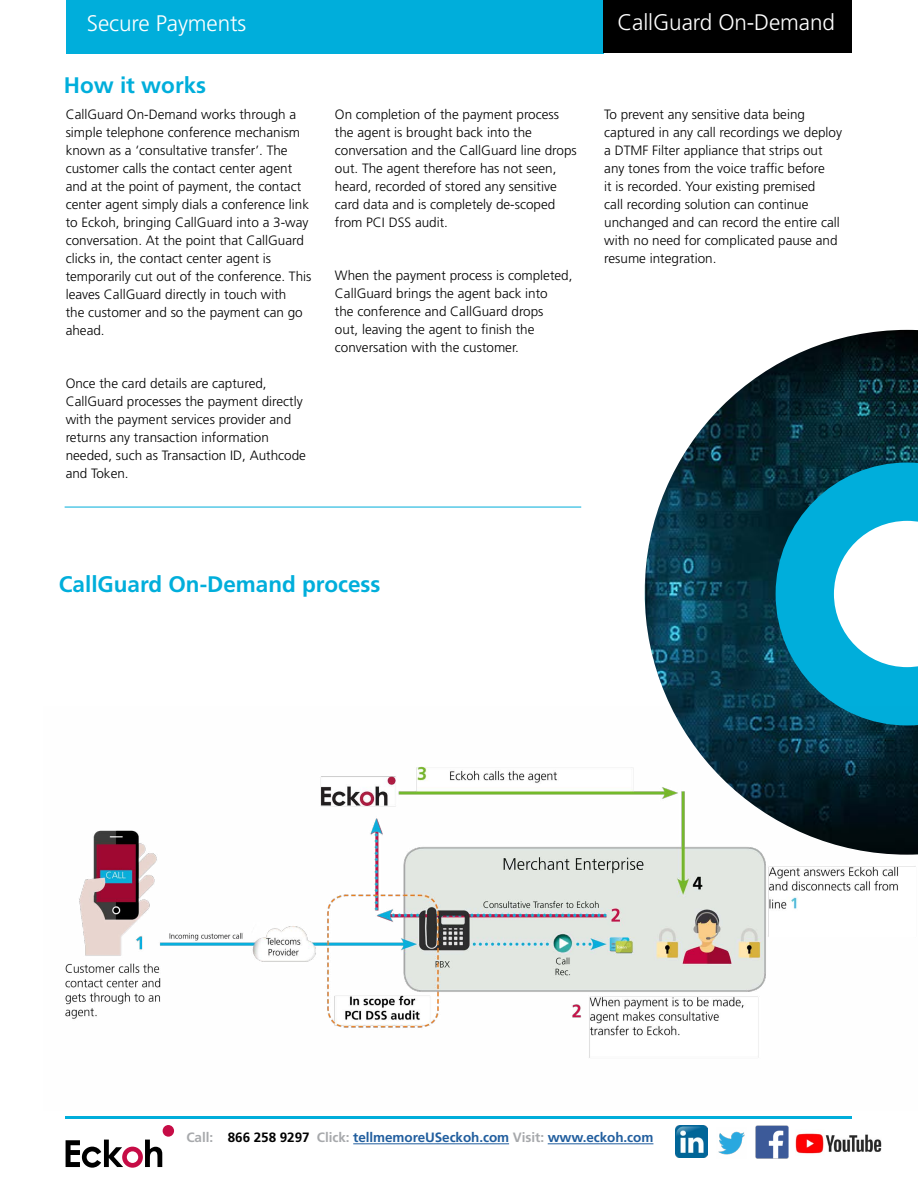
<style>
.page{position:relative;width:918px;height:1188px;background:#fff}
.page>*{position:absolute;margin:0;border:0;box-sizing:border-box;transform-origin:0 0}
.t1{font:700 22.5px "Frutiger LT Std";color:#00aedb}
.t2{font:300 22.5px "Frutiger LT Std";letter-spacing:-.005em;color:#fff}
.t3{font:300 13.5px/18px "Frutiger LT Std";color:#000}
.t4{font:700 13.5px "Frutiger LT Std";letter-spacing:-.005em;color:#215e9e}
.s1{color:#a7a9ac}
.s2{color:#000}
</style>
<div class="page">
<div style="left:66px;top:0;width:538px;height:54px;background:#00aedb"></div>
<div style="left:604px;top:0;width:248px;height:53px;background:#000"></div>
<hr style="left:66px;top:1116px;width:786px;height:3px;background:#00aedb">
<svg style="left:66px;top:1140px;width:96px;height:28px"></svg>
<div style="left:163px;top:1125px;width:11px;height:12px;background:#c60c46;border-radius:50%"></div>
<img style="left:676px;top:1126px;width:32px;height:32px">
<img style="left:718px;top:1131px;width:27px;height:24px">
<img style="left:796px;top:1133px;width:85px;height:21px">
<img style="left:756px;top:1126px;width:33px;height:33px">
<hr style="left:353px;top:1143px;width:156px;height:1px;background:#215e9e">
<hr style="left:548px;top:1143px;width:105px;height:1px;background:#215e9e">
<img style="left:645px;top:330px;width:273px;height:377px">
<svg style="left:776px;top:463px;width:142px;height:244px"></svg>
<hr style="left:65px;top:507px;width:516px;height:1px;background:#00aedb">
<img style="left:65px;top:707px;width:853px;height:351px">
<h1 class="t2" style="left:87px;top:10px;width:161px">Secure Payments</h1>
<h1 class="t2" style="left:617px;top:10px;width:219px">CallGuard On-Demand</h1>
<h1 class="t1" style="left:64px;top:72px;width:144px">How it works</h1>
<p class="t3" style="left:66px;top:106px;width:247px">CallGuard On-Demand works through a simple telephone conference mechanism known as a ‘consultative transfer’. The customer calls the contact center agent and at the point of payment, the contact center agent simply dials a conference link to Eckoh, bringing CallGuard into a 3-way conversation. At the point that CallGuard clicks in, the contact center agent is temporarily cut out of the conference. This leaves CallGuard directly in touch with<br>the customer and so the payment can go ahead.</p>
<p class="t3" style="left:66px;top:374px;width:242px">Once the card details are captured, CallGuard processes the payment directly with the payment services provider and returns any transaction information needed, such as Transaction ID, Authcode and Token.</p>
<p class="t3" style="left:335px;top:105px;width:243px">On completion of the payment process the agent is brought back into the conversation and the CallGuard line drops out. The agent therefore has not seen, heard, recorded of stored any sensitive card data and is completely de-scoped from PCI DSS audit.</p>
<p class="t3" style="left:335px;top:266px;width:239px">When the payment process is completed, CallGuard brings the agent back into<br>the conference and CallGuard drops<br>out, leaving the agent to finish the conversation with the customer.</p>
<p class="t3" style="left:604px;top:105px;width:239px">To prevent any sensitive data being captured in any call recordings we deploy a DTMF Filter appliance that strips out any tones from the voice traffic before<br>it is recorded. Your existing premised<br>call recording solution can continue unchanged and can record the entire call with no need for complicated pause and resume integration.</p>
<h1 class="t1" style="left:59px;top:571px;width:323px">CallGuard On-Demand process</h1>
<p class="t4" style="left:186px;top:1130px;width:469px"><span class="s1">Call:</span> <span class="s2">866 258 9297</span> <span class="s1">Click:</span> tellmemoreUSeckoh.com <span class="s1">Visit:</span> www.eckoh.com</p>
</div>
